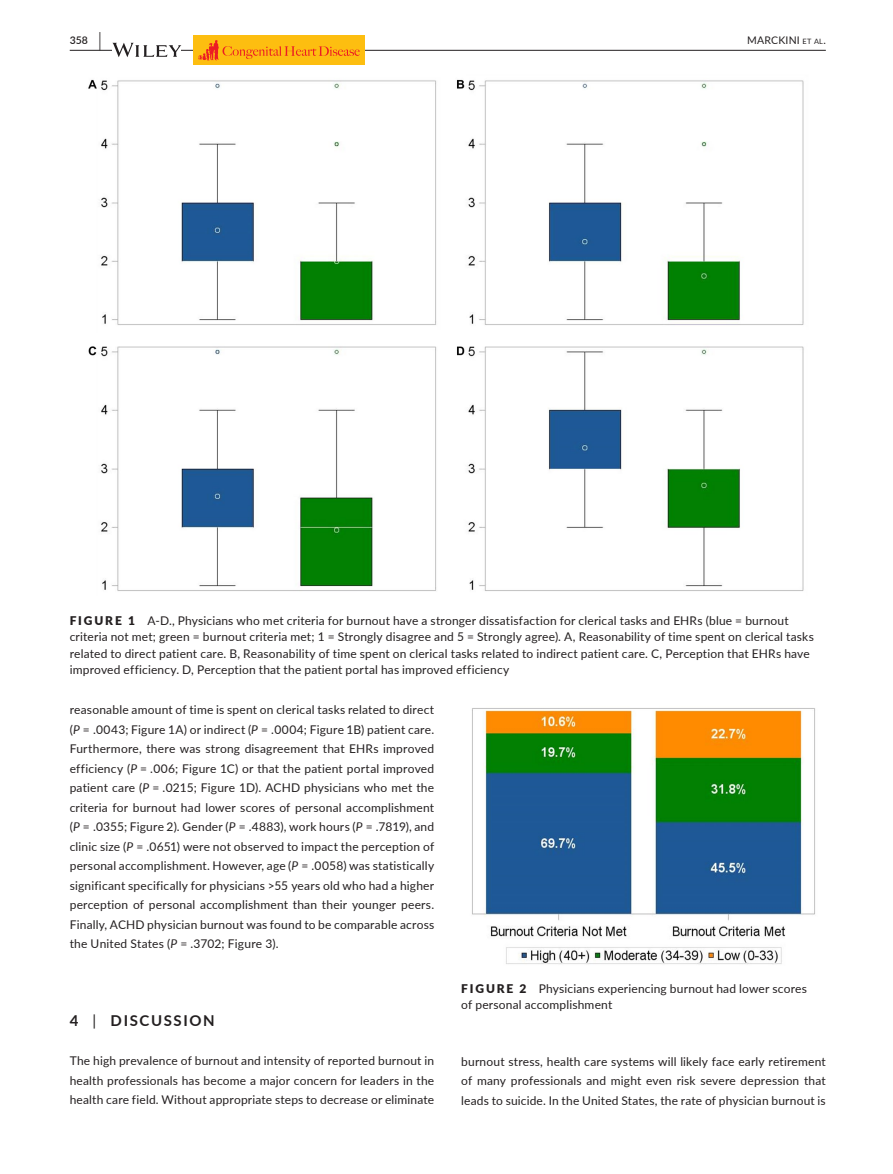
<style>
.page{position:relative;width:893px;height:1174px;background:#fff}
.page>*{position:absolute;margin:0;border:0;box-sizing:border-box;transform-origin:0 0}
.t1{font:700 15px "Lato";letter-spacing:.11em;color:#231f20}
.t2{font:12px/19.5px "Lato";letter-spacing:.015em;color:#231f20;text-align:justify}
.t3{font:10.5px "Lato";letter-spacing:.015em;color:#231f20}
.t4{font:600 10.5px "Lato";color:#231f20}
.s1{font-size:19.5px}
.s2{font-size:7.35px}
.s3{font-weight:900}
.s4{font-style:italic}
.s5{font-weight:400}
</style>
<div class="page">
<hr style="left:70px;top:50px;width:756px;height:1px;background:#231f20">
<svg style="left:112px;top:43px;width:69px;height:14px"></svg>
<div style="left:193px;top:35px;width:172px;height:30px;background:#fdbe10"></div>
<svg style="left:223px;top:46px;width:137px;height:13px"></svg>
<img style="left:198px;top:40px;width:21px;height:21px">
<img style="left:88px;top:79px;width:716px;height:512px">
<img style="left:472px;top:708px;width:343px;height:257px">
<p class="t4" style="left:70px;top:33px;width:33px">358 <span class="s1">|</span></p>
<p class="t3" style="left:747px;top:33px;width:80px">MARCKINI <span class="s2">et al</span>.</p>
<p class="t2" style="left:70px;top:612px;width:746px;line-height:16.5px;text-align:left"><span class="s3">FIGURE 1</span> A‐D., Physicians who met criteria for burnout have a stronger dissatisfaction for clerical tasks and EHRs (blue = burnout criteria not met; green = burnout criteria met; 1 = Strongly disagree and 5 = Strongly agree). A, Reasonability of time spent on clerical tasks related to direct patient care. B, Reasonability of time spent on clerical tasks related to indirect patient care. C, Perception that EHRs have improved efficiency. D, Perception that the patient portal has improved efficiency</p>
<p class="t2" style="left:70px;top:699px;width:366px">reasonable amount of time is spent on clerical tasks related to direct (<span class="s4">P</span> = .0043; Figure 1A) or indirect (<span class="s4">P</span> = .0004; Figure 1B) patient care.<br>Furthermore, there was strong disagreement that EHRs improved efficiency (<span class="s4">P</span> = .006; Figure 1C) or that the patient portal improved patient care (<span class="s4">P</span> = .0215; Figure 1D). ACHD physicians who met the criteria for burnout had lower scores of personal accomplishment (<span class="s4">P</span> = .0355; Figure 2). Gender (<span class="s4">P</span> = .4883), work hours (<span class="s4">P</span> = .7819), and clinic size (<span class="s4">P</span> = .0651) were not observed to impact the perception of personal accomplishment. However, age (<span class="s4">P</span> = .0058) was statistically significant specifically for physicians &gt;55 years old who had a higher perception of personal accomplishment than their younger peers.<br>Finally, ACHD physician burnout was found to be comparable across the United States (<span class="s4">P</span> = .3702; Figure 3).</p>
<p class="t2" style="left:461px;top:978px;width:347px"><span class="s3">FIGURE 2</span> Physicians experiencing burnout had lower scores</p>
<p class="t1" style="left:70px;top:1009px;width:147px">4 <span class="s5">|</span> DISCUSSION</p>
<p class="t2" style="left:70px;top:1050px;width:366px">The high prevalence of burnout and intensity of reported burnout in health professionals has become a major concern for leaders in the health care field. Without appropriate steps to decrease or eliminate</p>
<p class="t2" style="left:461px;top:1051px;width:366px">burnout stress, health care systems will likely face early retirement of many professionals and might even risk severe depression that leads to suicide. In the United States, the rate of physician burnout is</p>
</div>
